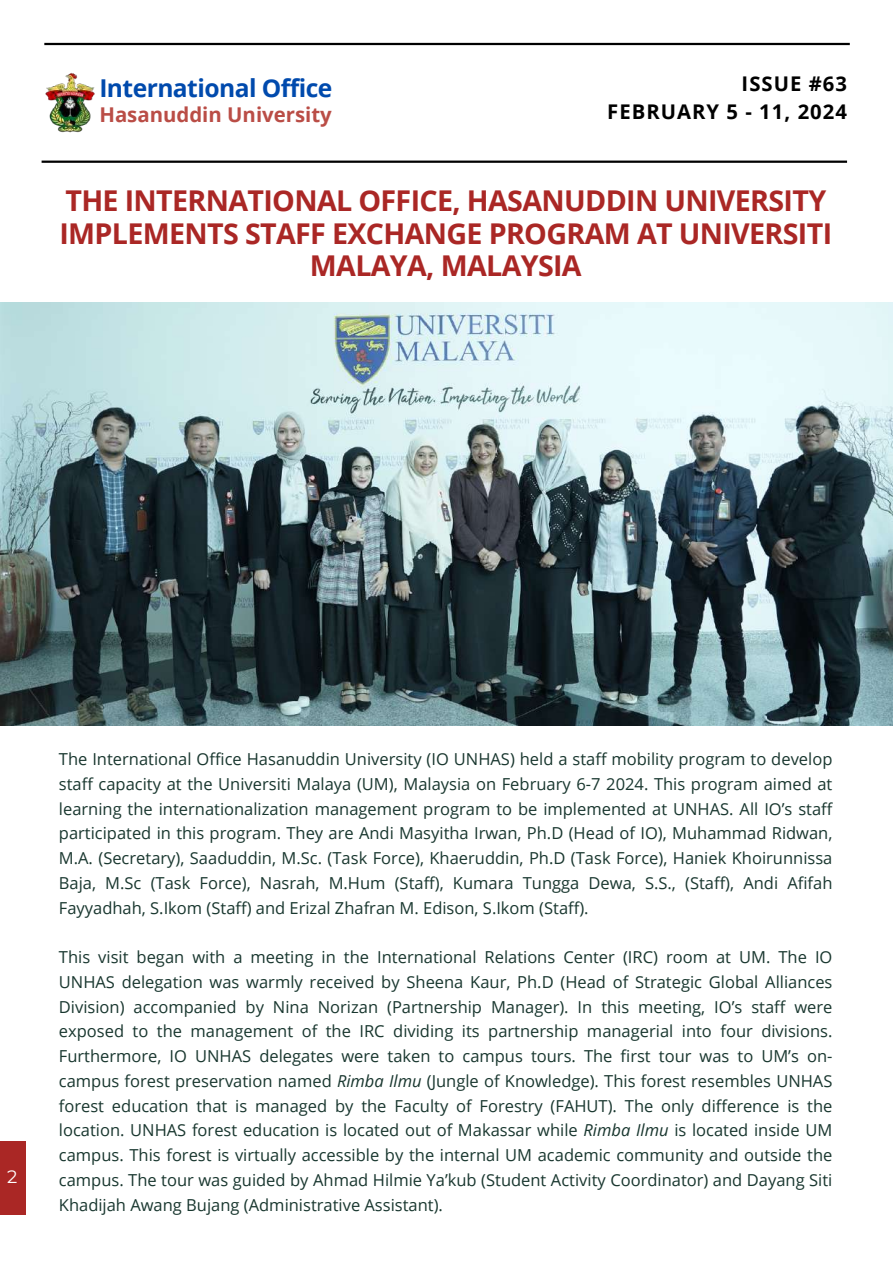
<style>
.page{position:relative;width:893px;height:1264px;background:#fff}
.page>*{position:absolute;margin:0;border:0;box-sizing:border-box;transform-origin:0 0}
.t1{font:700 28.65px/32.2px "Open Sans";letter-spacing:-.02em;color:#aa2725;text-align:center}
.t2{font:700 24.6px "Open Sans";letter-spacing:-.02em;color:#004aad}
.t3{font:700 20.4px "Open Sans";color:#ba4d46}
.t4{font:700 20.25px/28.2px "Open Sans";letter-spacing:.05em;color:#000;text-align:right}
.t5{font:18px "Montserrat";color:#fff}
.t6{font:16.5px/24.8px "Open Sans";color:#19372f;text-align:justify}
.s1{font-style:italic}
</style>
<div class="page">
<div style="left:0;top:1141px;width:25px;height:73px;background:#aa2725"></div>
<img style="left:45px;top:72px;width:50px;height:61px">
<hr style="left:44px;top:43px;width:805px;height:2px;background:#000">
<hr style="left:42px;top:160px;width:805px;height:3px;background:#000">
<img style="left:0;top:302px;width:892px;height:423px">
<h2 class="t2" style="left:99px;top:71px;width:235px">International Office</h2>
<p class="t3" style="left:99px;top:100px;width:234px">Hasanuddin University</p>
<p class="t4" style="left:607px;top:69px;width:241px">ISSUE #63<br>FEBRUARY 5 - 11, 2024</p>
<h1 class="t1" style="left:59px;top:184px;width:774px">THE INTERNATIONAL OFFICE, HASANUDDIN UNIVERSITY<br>IMPLEMENTS STAFF EXCHANGE PROGRAM AT UNIVERSITI<br>MALAYA, MALAYSIA</h1>
<p class="t5" style="left:7px;top:1165px;width:12px">2</p>
<p class="t6" style="left:59px;top:746px;width:775px">The International Office Hasanuddin University (IO UNHAS) held a staff mobility program to develop staff capacity at the Universiti Malaya (UM), Malaysia on February 6-7 2024. This program aimed at learning the internationalization management program to be implemented at UNHAS. All IO’s staff participated in this program. They are Andi Masyitha Irwan, Ph.D (Head of IO), Muhammad Ridwan, M.A. (Secretary), Saaduddin, M.Sc. (Task Force), Khaeruddin, Ph.D (Task Force), Haniek Khoirunnissa Baja, M.Sc (Task Force), Nasrah, M.Hum (Staff), Kumara Tungga Dewa, S.S., (Staff), Andi Afifah Fayyadhah, S.Ikom (Staff) and Erizal Zhafran M. Edison, S.Ikom (Staff).</p>
<p class="t6" style="left:59px;top:944px;width:775px">This visit began with a meeting in the International Relations Center (IRC) room at UM. The IO UNHAS delegation was warmly received by Sheena Kaur, Ph.D (Head of Strategic Global Alliances Division) accompanied by Nina Norizan (Partnership Manager). In this meeting, IO’s staff were exposed to the management of the IRC dividing its partnership managerial into four divisions.<br>Furthermore, IO UNHAS delegates were taken to campus tours. The first tour was to UM’s on&shy;campus forest preservation named <span class="s1">Rimba Ilmu</span> (Jungle of Knowledge). This forest resembles UNHAS forest education that is managed by the Faculty of Forestry (FAHUT). The only difference is the location. UNHAS forest education is located out of Makassar while <span class="s1">Rimba Ilmu</span> is located inside UM campus. This forest is virtually accessible by the internal UM academic community and outside the campus. The tour was guided by Ahmad Hilmie Ya’kub (Student Activity Coordinator) and Dayang Siti Khadijah Awang Bujang (Administrative Assistant).</p>
</div>
